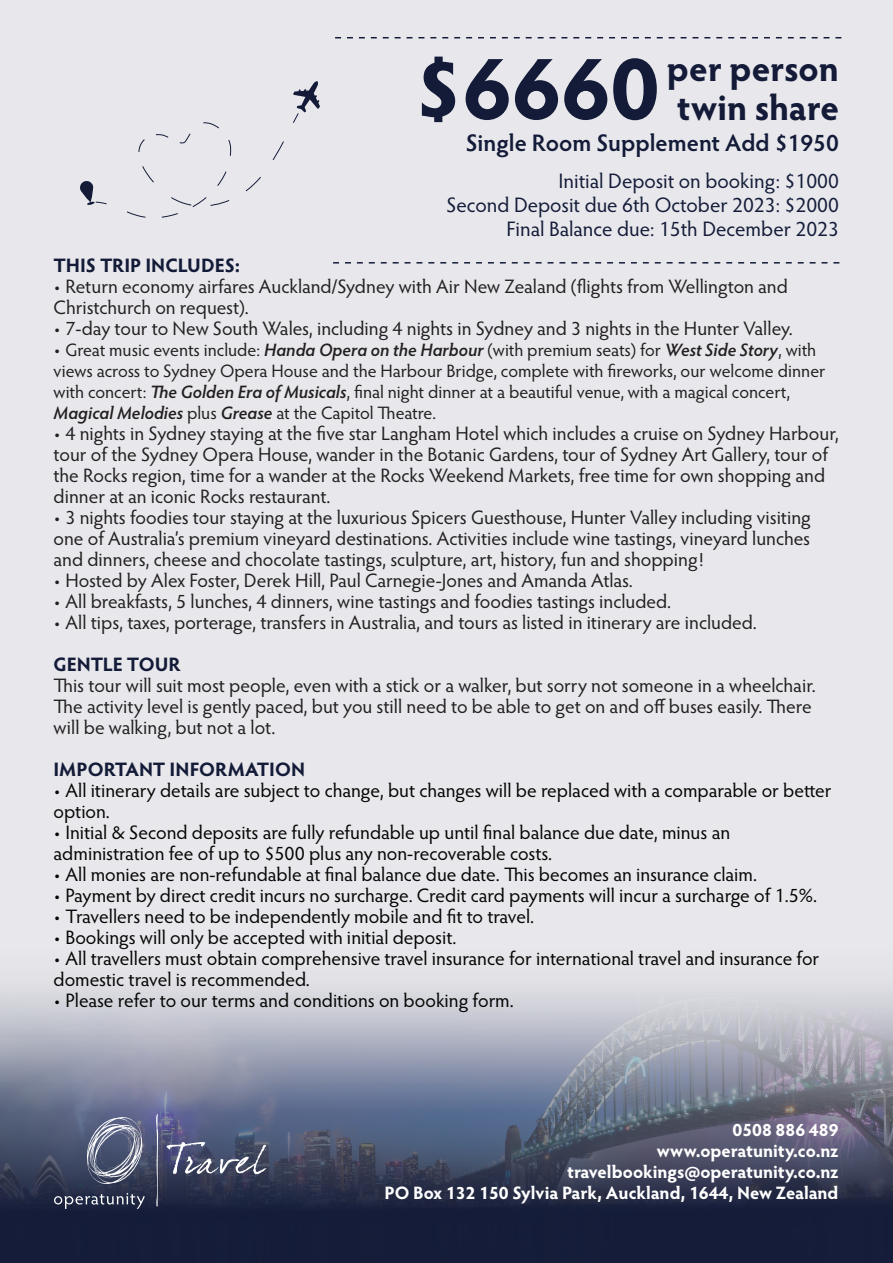
<style>
.page{position:relative;width:893px;height:1263px;background:#e8e8ec}
.page>*{position:absolute;margin:0;border:0;box-sizing:border-box;transform-origin:0 0}
.t1{font:700 90px "Hypatia Sans Pro";color:#131b38}
.t2{font:700 36px "Hypatia Sans Pro";color:#131b38}
.t3{font:600 24px "Hypatia Sans Pro";color:#131b38}
.t4{font:21px "Hypatia Sans Pro";color:#131b38}
.t5{font:19.5px/21px "Hypatia Sans Pro";color:#231f20}
.t6{font:19.5px/21px "Hypatia Sans Pro";color:#040503}
.t7{font:700 19.5px "Hypatia Sans Pro";color:#131b38}
.t8{font:18px/21px "Hypatia Sans Pro";color:#231f20}
.t9{font:700 18px "Hypatia Sans Pro";color:#fff}
.s1{font-size:19.5px}
.s2{font-weight:600;font-style:italic}
</style>
<div class="page">
<svg style="left:0;top:986px;width:893px;height:277px;background:#676d82"></svg>
<svg style="left:167px;top:1142px;width:99px;height:32px;background:#646a82"></svg>
<svg style="left:87px;top:1117px;width:55px;height:67px;background:#6f768d"></svg>
<svg style="left:156px;top:1114px;width:2px;height:93px"></svg>
<svg style="left:54px;top:1193px;width:91px;height:16px"></svg>
<svg style="left:80px;top:81px;width:240px;height:137px"></svg>
<svg style="left:335px;top:37px;width:506px;height:1px"></svg>
<svg style="left:333px;top:262px;width:506px;height:2px"></svg>
<p class="t1" style="left:413px;top:25px;width:248px">$6660</p>
<p class="t2" style="left:667px;top:43px;width:174px">per person</p>
<p class="t2" style="left:677px;top:82px;width:164px">twin share</p>
<p class="t3" style="left:466px;top:127px;width:375px">Single Room Supplement Add $1950</p>
<p class="t4" style="left:559px;top:167px;width:282px">Initial Deposit on booking: $1000</p>
<p class="t4" style="left:447px;top:191px;width:394px">Second Deposit due 6th October 2023: $2000</p>
<p class="t4" style="left:506px;top:215px;width:334px">Final Balance due: 15th December 2023</p>
<p class="t7" style="left:54px;top:251px;width:188px">THIS TRIP INCLUDES:</p>
<p class="t5" style="left:54px;top:275px;width:736px">• Return economy airfares Auckland/Sydney with Air New Zealand (flights from Wellington and<br>Christchurch on request).</p>
<p class="t5" style="left:54px;top:317px;width:741px">• 7-day tour to New South Wales, including 4 nights in Sydney and 3 nights in the Hunter Valley.</p>
<p class="t8" style="left:54px;top:339px;width:773px"><span class="s1">•</span> Great music events include: <span class="s2">Handa Opera on the Harbour</span> (with premium seats) for <span class="s2">West Side Story</span>, with views across to Sydney Opera House and the Harbour Bridge, complete with fireworks, our welcome dinner with concert: <span class="s2">The Golden Era of Musicals</span>, final night dinner at a beautiful venue, with a magical concert, <span class="s2">Magical Melodies</span> plus <span class="s2">Grease</span> at the Capitol Theatre.</p>
<p class="t5" style="left:54px;top:422px;width:787px">• 4 nights in Sydney staying at the five star Langham Hotel which includes a cruise on Sydney Harbour, tour of the Sydney Opera House, wander in the Botanic Gardens, tour of Sydney Art Gallery, tour of the Rocks region, time for a wander at the Rocks Weekend Markets, free time for own shopping and dinner at an iconic Rocks restaurant.</p>
<p class="t5" style="left:54px;top:506px;width:759px;text-align:justify">• 3 nights foodies tour staying at the luxurious Spicers Guesthouse, Hunter Valley including visiting one of Australia’s premium vineyard destinations. Activities include wine tastings, vineyard lunches and dinners, cheese and chocolate tastings, sculpture, art, history, fun and shopping!</p>
<p class="t5" style="left:54px;top:569px;width:581px">• Hosted by Alex Foster, Derek Hill, Paul Carnegie-Jones and Amanda Atlas.</p>
<p class="t5" style="left:54px;top:590px;width:619px">• All breakfasts, 5 lunches, 4 dinners, wine tastings and foodies tastings included.</p>
<p class="t5" style="left:54px;top:611px;width:705px">• All tips, taxes, porterage, transfers in Australia, and tours as listed in itinerary are included.</p>
<p class="t7" style="left:54px;top:650px;width:129px">GENTLE TOUR</p>
<p class="t5" style="left:54px;top:674px;width:764px">This tour will suit most people, even with a stick or a walker, but sorry not someone in a wheelchair.<br>The activity level is gently paced, but you still need to be able to get on and off buses easily. There will be walking, but not a lot.</p>
<p class="t7" style="left:54px;top:755px;width:253px">IMPORTANT INFORMATION</p>
<p class="t6" style="left:54px;top:779px;width:779px">• All itinerary details are subject to change, but changes will be replaced with a comparable or better option.</p>
<p class="t6" style="left:54px;top:821px;width:678px">• Initial &amp; Second deposits are fully refundable up until final balance due date, minus an administration fee of up to $500 plus any non-recoverable costs.</p>
<p class="t6" style="left:54px;top:863px;width:705px">• All monies are non-refundable at final balance due date. This becomes an insurance claim.</p>
<p class="t6" style="left:54px;top:884px;width:765px">• Payment by direct credit incurs no surcharge. Credit card payments will incur a surcharge of 1.5%.</p>
<p class="t6" style="left:54px;top:905px;width:482px">• Travellers need to be independently mobile and fit to travel.</p>
<p class="t6" style="left:54px;top:926px;width:404px">• Bookings will only be accepted with initial deposit.</p>
<p class="t6" style="left:54px;top:947px;width:767px">• All travellers must obtain comprehensive travel insurance for international travel and insurance for domestic travel is recommended.</p>
<p class="t6" style="left:54px;top:989px;width:462px">• Please refer to our terms and conditions on booking form.</p>
<p class="t9" style="left:732px;top:1116px;width:108px">0508 886 489</p>
<p class="t9" style="left:657px;top:1137px;width:183px">www.operatunity.co.nz</p>
<p class="t9" style="left:567px;top:1158px;width:273px">travelbookings@operatunity.co.nz</p>
<p class="t9" style="left:384px;top:1179px;width:455px">PO Box 132 150 Sylvia Park, Auckland, 1644, New Zealand</p>
</div>
